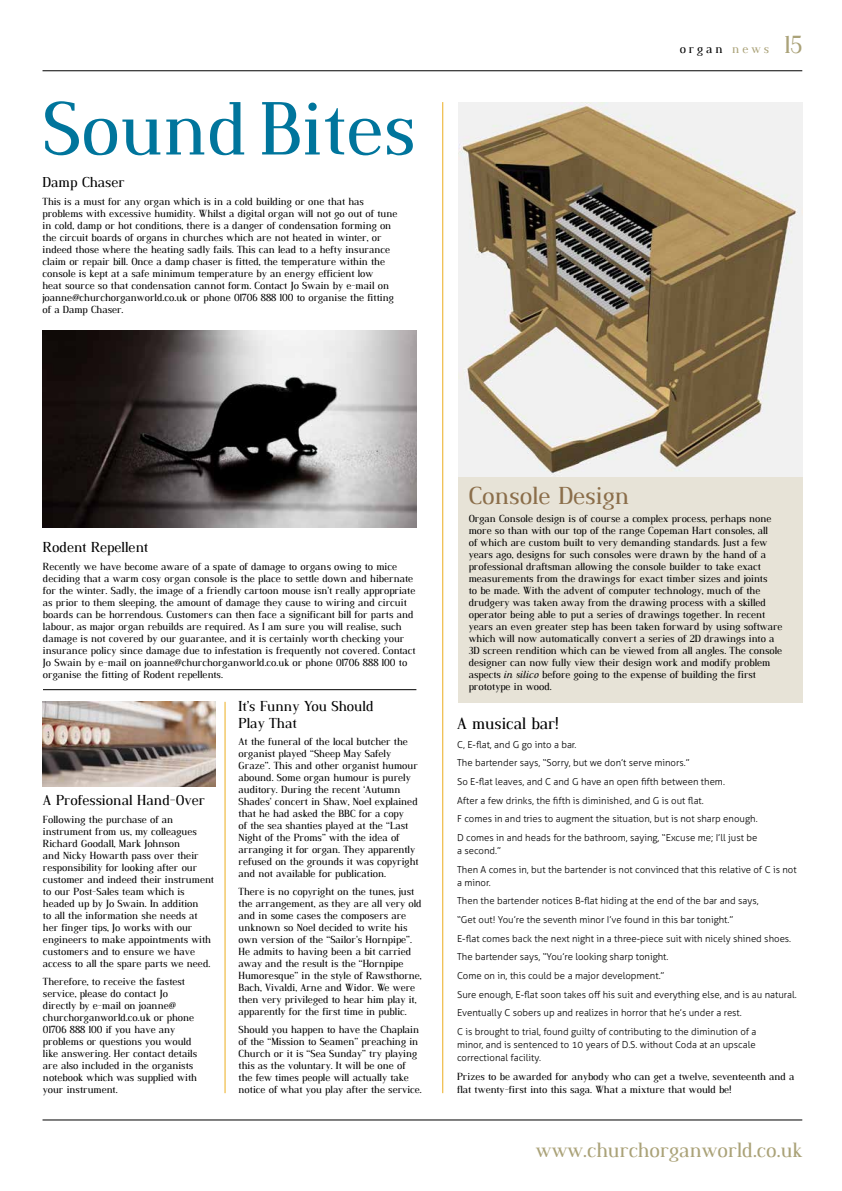
<style>
.page{position:relative;width:842px;height:1191px;background:#fff}
.page>*{position:absolute;margin:0;border:0;box-sizing:border-box;transform-origin:0 0}
.t1{font:73.5px "Dustismo Roman";color:#00759c}
.t2{font:24px "Dustismo Roman";color:#8b6e4a}
.t3{font:20px "Dustismo Roman";color:#aaa278}
.t4{font:16px "Dustismo Roman";color:#000}
.t5{font:14px/16.8px "Dustismo Roman";color:#000}
.t6{font:12px "Dustismo Roman";letter-spacing:.24em;color:#000}
.t7{font:10px/12px "Dustismo Roman";color:#000}
.t8{font:300 9.6px/18.7px "Aller";color:#000}
.s1{color:#aaa278}
.s2{font-size:24px;color:#aaa278}
.s3{font-style:italic}
</style>
<div class="page">
<hr style="left:43px;top:71px;width:759px;height:1px;background:#000">
<hr style="left:43px;top:1119px;width:759px;height:1px;background:#000">
<div style="left:458px;top:471px;width:344px;height:232px;background:#e7e3d7"></div>
<hr style="left:442px;top:102px;width:1px;height:991px;background:#ecae20">
<hr style="left:225px;top:702px;width:1px;height:391px;background:#ecae20">
<img style="left:458px;top:102px;width:344px;height:374px">
<img style="left:43px;top:330px;width:373px;height:198px">
<hr style="left:43px;top:689px;width:373px;height:1px;background:#000">
<img style="left:43px;top:702px;width:172px;height:84px">
<h1 class="t1" style="left:43px;top:77px;width:375px">Sound Bites</h1>
<h3 class="t5" style="left:43px;top:173px;width:84px">Damp Chaser</h3>
<p class="t7" style="left:43px;top:195px;width:356px">This is a must for any organ which is in a cold building or one that has problems with excessive humidity. Whilst a digital organ will not go out of tune in cold, damp or hot conditions, there is a danger of condensation forming on the circuit boards of organs in churches which are not heated in winter, or indeed those where the heating sadly fails. This can lead to a hefty insurance claim or repair bill. Once a damp chaser is fitted, the temperature within the console is kept at a safe minimum temperature by an energy efficient low<br>heat source so that condensation cannot form. Contact Jo Swain by e-mail on joanne@churchorganworld.co.uk or phone 01706 888 100 to organise the fitting of a Damp Chaser.</p>
<p class="t6" style="left:680px;top:40px;width:124px">organ <span class="s1">news</span> <span class="s2">15</span></p>
<h3 class="t5" style="left:43px;top:538px;width:107px">Rodent Repellent</h3>
<p class="t7" style="left:43px;top:560px;width:374px">Recently we have become aware of a spate of damage to organs owing to mice deciding that a warm cosy organ console is the place to settle down and hibernate for the winter. Sadly, the image of a friendly cartoon mouse isn’t really appropriate as prior to them sleeping, the amount of damage they cause to wiring and circuit boards can be horrendous. Customers can then face a significant bill for parts and labour, as major organ rebuilds are required. As I am sure you will realise, such damage is not covered by our guarantee, and it is certainly worth checking your insurance policy since damage due to infestation is frequently not covered. Contact Jo Swain by e-mail on joanne@churchorganworld.co.uk or phone 01706 888 100 to organise the fitting of Rodent repellents.</p>
<h3 class="t5" style="left:43px;top:791px;width:164px">A Professional Hand-Over</h3>
<p class="t7" style="left:43px;top:813px;width:173px">Following the purchase of an instrument from us, my colleagues Richard Goodall, Mark Johnson<br>and Nicky Howarth pass over their responsibility for looking after our customer and indeed their instrument to our Post-Sales team which is headed up by Jo Swain. In addition<br>to all the information she needs at her finger tips, Jo works with our engineers to make appointments with customers and to ensure we have access to all the spare parts we need.</p>
<p class="t7" style="left:43px;top:974px;width:156px">Therefore, to receive the fastest service, please do contact Jo directly by e-mail on joanne@ churchorganworld.co.uk or phone<br>01706 888 100 if you have any problems or questions you would like answering. Her contact details are also included in the organists notebook which was supplied with your instrument.</p>
<h3 class="t5" style="left:239px;top:697px;width:137px">It’s Funny You Should<br>Play That</h3>
<p class="t7" style="left:239px;top:735px;width:181px">At the funeral of the local butcher the organist played “Sheep May Safely Graze”. This and other organist humour abound. Some organ humour is purely auditory. During the recent ‘Autumn Shades’ concert in Shaw, Noel explained that he had asked the BBC for a copy<br>of the sea shanties played at the “Last Night of the Proms” with the idea of arranging it for organ. They apparently refused on the grounds it was copyright and not available for publication.</p>
<p class="t7" style="left:239px;top:885px;width:185px">There is no copyright on the tunes, just the arrangement, as they are all very old and in some cases the composers are unknown so Noel decided to write his own version of the “Sailor’s Hornpipe”.<br>He admits to having been a bit carried away and the result is the “Hornpipe Humoresque” in the style of Rawsthorne, Bach, Vivaldi, Arne and Widor. We were then very privileged to hear him play it, apparently for the first time in public.</p>
<p class="t7" style="left:239px;top:1022px;width:185px">Should you happen to have the Chaplain of the “Mission to Seamen” preaching in Church or it is “Sea Sunday” try playing this as the voluntary. It will be one of the few times people will actually take notice of what you play after the service.</p>
<h2 class="t2" style="left:469px;top:479px;width:162px">Console Design</h2>
<p class="t7" style="left:469px;top:512px;width:315px">Organ Console design is of course a complex process, perhaps none more so than with our top of the range Copeman Hart consoles, all<br>of which are custom built to very demanding standards. Just a few years ago, designs for such consoles were drawn by the hand of a professional draftsman allowing the console builder to take exact measurements from the drawings for exact timber sizes and joints<br>to be made. With the advent of computer technology, much of the drudgery was taken away from the drawing process with a skilled operator being able to put a series of drawings together. In recent years an even greater step has been taken forward by using software which will now automatically convert a series of 2D drawings into a 3D screen rendition which can be viewed from all angles. The console designer can now fully view their design work and modify problem aspects <span class="s3">in silico</span> before going to the expense of building the first prototype in wood.</p>
<h3 class="t4" style="left:457px;top:712px;width:103px">A musical bar!</h3>
<p class="t8" style="left:457px;top:735px;width:302px">C, E-flat, and G go into a bar.<br>The bartender says, “Sorry, but we don’t serve minors.”<br>So E-flat leaves, and C and G have an open fifth between them.<br>After a few drinks, the fifth is diminished, and G is out flat.<br>F comes in and tries to augment the situation, but is not sharp enough.<br>D comes in and heads for the bathroom, saying, “Excuse me; I’ll just be</p>
<p class="t8" style="left:457px;top:841px;width:341px">a second.”<br>Then A comes in, but the bartender is not convinced that this relative of C is not</p>
<p class="t8" style="left:457px;top:873px;width:341px">a minor.<br>Then the bartender notices B-flat hiding at the end of the bar and says,<br>“Get out! You’re the seventh minor I’ve found in this bar tonight.”<br>E-flat comes back the next night in a three-piece suit with nicely shined shoes.<br>The bartender says, “You’re looking sharp tonight.<br>Come on in, this could be a major development.”<br>Sure enough, E-flat soon takes off his suit and everything else, and is au natural.<br>Eventually C sobers up and realizes in horror that he’s under a rest.<br>C is brought to trial, found guilty of contributing to the diminution of a</p>
<p class="t8" style="left:457px;top:1038px;width:300px;line-height:13px">minor, and is sentenced to 10 years of D.S. without Coda at an upscale correctional facility.</p>
<p class="t7" style="left:457px;top:1069px;width:339px;line-height:13px">Prizes to be awarded for anybody who can get a twelve, seventeenth and a flat twenty-first into this saga. What a mixture that would be!</p>
<h3 class="t3" style="left:536px;top:1136px;width:268px">www.churchorganworld.co.uk</h3>
</div>
